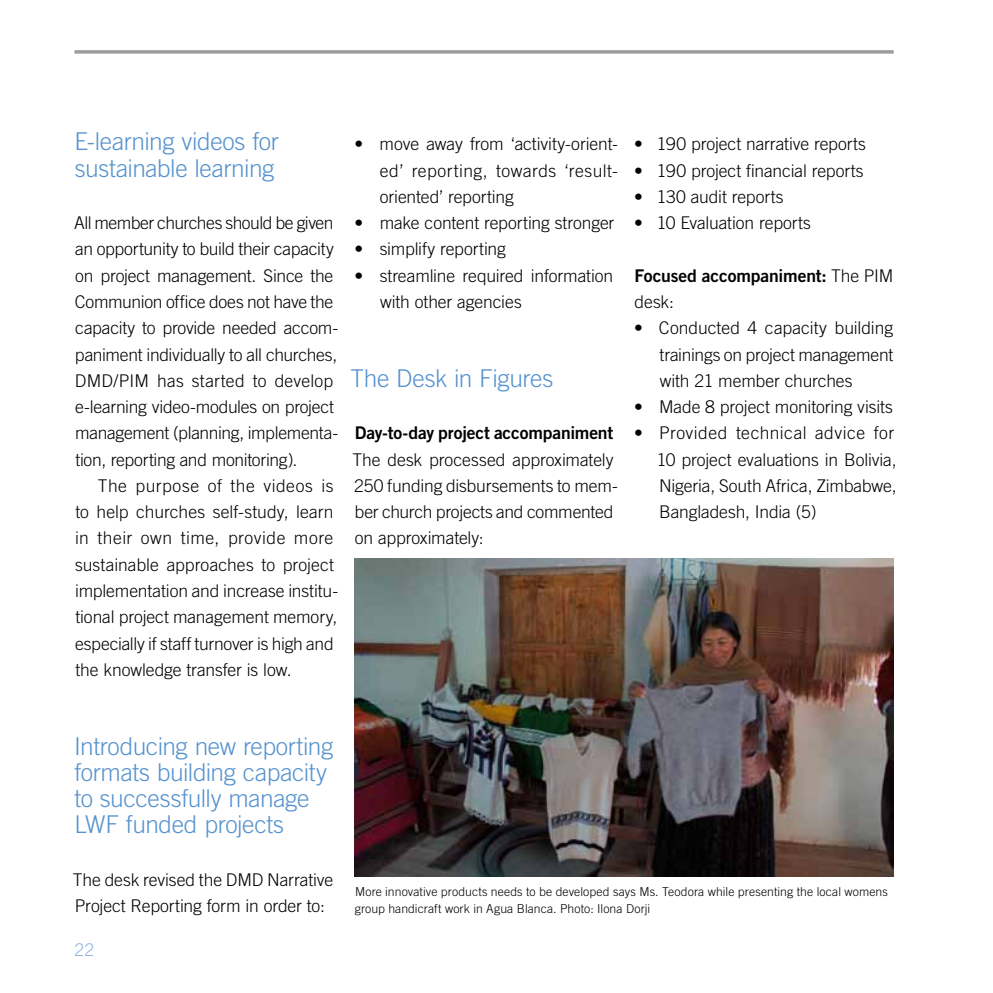
<style>
.page{position:relative;width:993px;height:993px;background:#fff}
.page>*{position:absolute;margin:0;border:0;box-sizing:border-box;transform-origin:0 0}
.t1{font:300 24.5px/26.2px "Trade Gothic LT Std";letter-spacing:-.015em;color:#5692ce}
.t2{font:300 17.5px/26.2px "Trade Gothic LT Std";letter-spacing:-.01em;color:#000}
.t3{font:17.5px "Trade Gothic LT Std Bd 2";letter-spacing:-.01em;color:#000}
.t4{font:300 17.5px "Trade Gothic LT Std";color:#91b1de}
.t5{font:300 12.25px/17.5px "Trade Gothic LT Std";letter-spacing:.01em;color:#000}
.s1{font-family:"Trade Gothic LT Std";font-weight:300}
</style>
<div class="page">
<svg style="left:74px;top:50px;width:819px;height:4px;background:#a8a8a8"></svg>
<img style="left:355px;top:558px;width:538px;height:317px">
<h1 class="t1" style="left:74px;top:128px;width:206px">E-learning videos for sustainable learning</h1>
<p class="t2" style="left:74px;top:209px;width:265px">All member churches should be given an opportunity to build their capacity on project management. Since the Communion office does not have the capacity to provide needed accom&shy;paniment individually to all churches, DMD/PIM has started to develop e-learning video-modules on project management (planning, implementa&shy;tion, reporting and monitoring).</p>
<p class="t2" style="left:75px;top:472px;width:264px;text-indent:23px">The purpose of the videos is to help churches self-study, learn in their own time, provide more sustainable approaches to project implementation and increase institu&shy;tional project management memory, especially if staff turnover is high and the knowledge transfer is low.</p>
<p class="t2" style="left:379px;top:131px;width:240px;text-align:justify;text-indent:-25px">• move away from ‘activity-orient&shy;ed’ reporting, towards ‘result&shy;oriented’ reporting</p>
<p class="t2" style="left:354px;top:209px;width:261px">• make content reporting stronger</p>
<p class="t2" style="left:354px;top:236px;width:153px">• simplify reporting</p>
<p class="t2" style="left:380px;top:262px;width:235px;text-indent:-25px">• streamline required information with other agencies</p>
<h1 class="t1" style="left:350px;top:364px;width:204px">The Desk in Figures</h1>
<p class="t3" style="left:355px;top:422px;width:260px">Day-to-day project accompaniment</p>
<p class="t2" style="left:352px;top:446px;width:267px">The desk processed approximately<br>250 funding disbursements to mem&shy;ber church projects and commented on approximately:</p>
<p class="t2" style="left:634px;top:131px;width:233px">• 190 project narrative reports</p>
<p class="t2" style="left:634px;top:157px;width:231px">• 190 project financial reports</p>
<p class="t2" style="left:634px;top:183px;width:151px">• 130 audit reports</p>
<p class="t2" style="left:634px;top:209px;width:178px">• 10 Evaluation reports</p>
<p class="t3" style="left:634px;top:264px;width:260px">Focused accompaniment: <span class="s1">The PIM</span></p>
<p class="t2" style="left:634px;top:288px;width:41px">desk:</p>
<p class="t2" style="left:659px;top:314px;width:235px;text-align:justify;text-indent:-25px">• Conducted 4 capacity building trainings on project management with 21 member churches</p>
<p class="t2" style="left:634px;top:393px;width:260px">• Made 8 project monitoring visits</p>
<p class="t2" style="left:656px;top:419px;width:241px;text-indent:-23px">• Provided technical advice for<br>10 project evaluations in Bolivia,<br>Nigeria, South Africa, Zimbabwe,<br>Bangladesh, India (5)</p>
<h1 class="t1" style="left:74px;top:732px;width:260px">Introducing new reporting formats building capacity to successfully manage<br>LWF funded projects</h1>
<p class="t2" style="left:73px;top:866px;width:262px">The desk revised the DMD Narrative<br>Project Reporting form in order to:</p>
<p class="t4" style="left:74px;top:939px;width:21px">22</p>
<p class="t5" style="left:354px;top:882px;width:534px">More innovative products needs to be developed says Ms. Teodora while presenting the local womens group handicraft work in Agua Blanca. Photo: Ilona Dorji</p>
</div>
